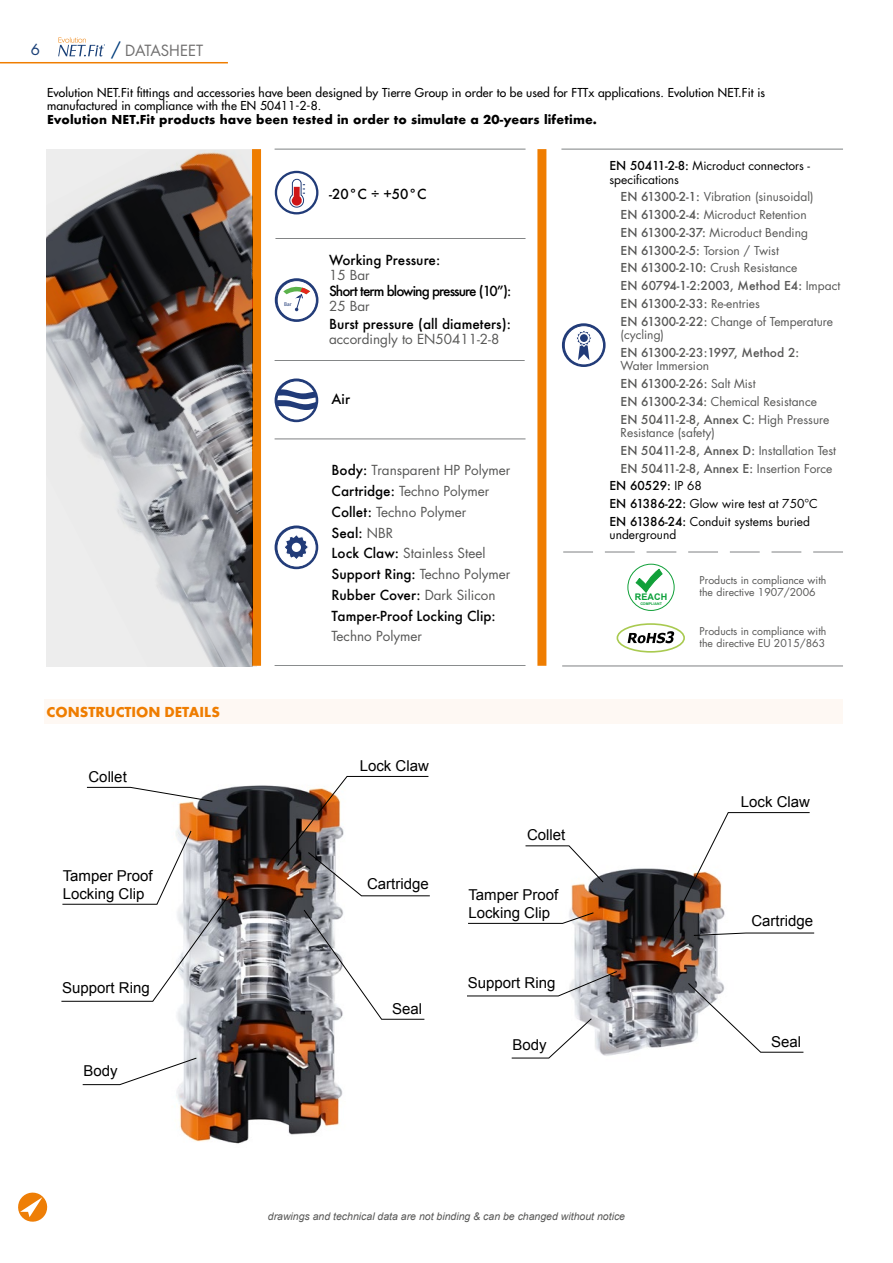
<style>
.page{position:relative;width:893px;height:1263px;background:#fff}
.page>*{position:absolute;margin:0;border:0;box-sizing:border-box;transform-origin:0 0}
.t1{font:15px/18px "Arial";color:#000}
.t2{font:15px "Futura T Bold";color:#ef7d00}
.t3{font:15px "Futura Std";color:#706f6f}
.t4{font:15px "Futura Std";color:#193f77}
.t5{font:13.5px/20.7px "Futura Std";color:#575756}
.t6{font:500 13.5px/20.7px "Futura";color:#000}
.t7{font:500 13.5px "Futura";letter-spacing:-.07em;color:#000}
.t8{font:12px/17.7px "Futura Std";color:#575756}
.t9{font:500 12px/17.7px "Futura";color:#575756}
.t10{font:500 12px/13.5px "Futura Std";letter-spacing:.01em;color:#000}
.t11{font:12px/13.5px "Futura Std";color:#000}
.t12{font:700 12px "Futura";letter-spacing:.01em;color:#000}
.t13{font:500 12px "Futura";color:#000}
.t14{font:10.5px/12px "Futura Std";color:#575756}
.t15{font:italic 10.5px "Arial";color:#575756}
.t16{font:700 9px "Arial";color:#0aa039}
.t17{font:5.55px "Myriad Pro";color:#213b78}
.t18{font:700 3.6px "Arial";color:#0aa039}
.t19{font:2.7px "Arial";color:#003d7c}
.s1{font-size:18px;color:#003d7c}
.s2{font-family:"Futura";font-weight:500;color:#000}
.s3{font-family:"Futura Std";font-weight:400;color:#575756}
.s4{font-family:"Futura";font-weight:500}
.s5{font-family:"Futura Std";font-weight:400}
</style>
<div class="page">
<hr style="left:0;top:62px;width:228px;height:1px;background:#ef7d00">
<img style="left:176px;top:775px;width:186px;height:369px">
<img style="left:569px;top:868px;width:152px;height:188px">
<svg style="left:86px;top:787px;width:127px;height:15px"></svg>
<svg style="left:525px;top:845px;width:79px;height:38px"></svg>
<svg style="left:468px;top:912px;width:126px;height:12px"></svg>
<svg style="left:82px;top:1057px;width:115px;height:28px"></svg>
<svg style="left:61px;top:830px;width:168px;height:172px"></svg>
<svg style="left:467px;top:970px;width:151px;height:27px"></svg>
<svg style="left:511px;top:1018px;width:81px;height:41px"></svg>
<svg style="left:303px;top:909px;width:122px;height:111px"></svg>
<svg style="left:687px;top:982px;width:117px;height:71px"></svg>
<svg style="left:276px;top:776px;width:154px;height:120px"></svg>
<svg style="left:663px;top:812px;width:152px;height:130px"></svg>
<hr style="left:275px;top:149px;width:250px;height:1px;background:#7e8182">
<div style="left:252px;top:149px;width:9px;height:517px;background:#ef7d00"></div>
<img style="left:46px;top:150px;width:206px;height:516px">
<div style="left:537px;top:149px;width:9px;height:517px;background:#ef7d00"></div>
<hr style="left:275px;top:439px;width:250px;height:1px;background:#7e8182">
<hr style="left:275px;top:665px;width:250px;height:1px;background:#7e8182">
<hr style="left:275px;top:238px;width:250px;height:1px;background:#7e8182">
<hr style="left:275px;top:360px;width:250px;height:1px;background:#7e8182">
<hr style="left:561px;top:149px;width:282px;height:1px;background:#7e8182">
<div style="left:275px;top:525px;width:43px;height:44px;background:#213b78;border-radius:50%"></div>
<div style="left:277px;top:528px;width:39px;height:39px;background:#fff;border-radius:50%"></div>
<div style="left:277px;top:528px;width:39px;height:39px;border:1px solid #213b78;border-radius:50%"></div>
<svg style="left:285px;top:535px;width:23px;height:24px"></svg>
<div style="left:292px;top:543px;width:9px;height:9px;background:#fff;border-radius:50%"></div>
<svg style="left:287px;top:178px;width:18px;height:33px"></svg>
<div style="left:275px;top:171px;width:43px;height:43px;border:2px solid #213b78;border-radius:50%"></div>
<svg style="left:275px;top:278px;width:43px;height:44px"></svg>
<div style="left:277px;top:281px;width:39px;height:39px;background:#fff;border-radius:50%"></div>
<div style="left:277px;top:280px;width:40px;height:40px;border:1px solid #213b78;border-radius:50%"></div>
<svg style="left:283px;top:281px;width:27px;height:30px"></svg>
<svg style="left:275px;top:378px;width:43px;height:44px"></svg>
<div style="left:277px;top:381px;width:39px;height:39px;background:#fff;border-radius:50%"></div>
<div style="left:277px;top:381px;width:39px;height:39px;border:1px solid #213b78;border-radius:50%"></div>
<svg style="left:276px;top:389px;width:41px;height:21px"></svg>
<hr style="left:562px;top:666px;width:281px;height:1px;background:#7e8182">
<svg style="left:562px;top:323px;width:44px;height:44px"></svg>
<div style="left:564px;top:326px;width:39px;height:39px;background:#fff;border-radius:50%"></div>
<div style="left:564px;top:325px;width:40px;height:40px;border:1px solid #213b78;border-radius:50%"></div>
<svg style="left:577px;top:331px;width:14px;height:29px"></svg>
<div style="left:578px;top:333px;width:11px;height:10px;border:1px solid #fff;border-radius:50%"></div>
<div style="left:580px;top:334px;width:8px;height:8px;background:#213b78;border-radius:50%"></div>
<svg style="left:563px;top:552px;width:280px;height:1px"></svg>
<svg style="left:58px;top:37px;width:46px;height:20px"></svg>
<div style="left:45px;top:699px;width:798px;height:24px;background:#fef8f3"></div>
<svg style="left:18px;top:1192px;width:29px;height:30px"></svg>
<div style="left:627px;top:564px;width:48px;height:47px;border:1px solid #11a039;border-radius:50%"></div>
<svg style="left:636px;top:569px;width:26px;height:23px"></svg>
<svg style="left:617px;top:624px;width:67px;height:28px"></svg>
<div style="left:617px;top:623px;width:68px;height:30px;border:2px solid #a9ca50;border-radius:50%"></div>
<svg style="left:628px;top:631px;width:46px;height:12px"></svg>
<p class="t4" style="left:31px;top:40px;width:11px">6</p>
<p class="t3" style="left:111px;top:41px;width:94px"><span class="s1">/</span> DATASHEET</p>
<p class="t19" style="left:104px;top:43px;width:4px">®</p>
<p class="t10" style="left:47px;top:86px;width:720px">Evolution NET.Fit fittings and accessories have been designed by Tierre Group in order to be used for FTTx applications. Evolution NET.Fit is manufactured in compliance with the EN 50411-2-8.</p>
<p class="t12" style="left:47px;top:111px;width:551px">Evolution NET.Fit products have been tested in order to simulate a 20-years lifetime.</p>
<p class="t2" style="left:47px;top:703px;width:175px">CONSTRUCTION DETAILS</p>
<p class="t1" style="left:88px;top:768px;width:40px">Collet</p>
<p class="t1" style="left:63px;top:866px;width:92px">Tamper Proof<br>Locking Clip</p>
<p class="t17" style="left:284px;top:301px;width:9px">Bar</p>
<p class="t6" style="left:329px;top:183px;width:99px">-20°C ÷ +50°C</p>
<p class="t6" style="left:329px;top:249px;width:113px">Working Pressure:</p>
<p class="t5" style="left:329px;top:265px;width:42px">15 Bar</p>
<p class="t7" style="left:329px;top:282px;width:184px">Short term blowing pressure (10”):</p>
<p class="t5" style="left:329px;top:296px;width:42px">25 Bar</p>
<p class="t6" style="left:329px;top:314px;width:183px">Burst pressure (all diameters):</p>
<p class="t5" style="left:329px;top:329px;width:172px">accordingly to EN50411-2-8</p>
<p class="t6" style="left:332px;top:389px;width:20px">Air</p>
<p class="t5" style="left:332px;top:460px;width:180px"><span class="s2">Body:</span> Transparent HP Polymer<br><span class="s2">Cartridge:</span> Techno Polymer<br><span class="s2">Collet:</span> Techno Polymer</p>
<p class="t6" style="left:332px;top:522px;width:63px">Seal: <span class="s3">NBR</span></p>
<p class="t5" style="left:332px;top:543px;width:180px"><span class="s2">Lock Claw:</span> Stainless Steel<br><span class="s2">Support Ring:</span> Techno Polymer</p>
<p class="t6" style="left:332px;top:584px;width:165px">Rubber Cover: <span class="s3">Dark Silicon<br></span>Tamper-Proof Locking Clip:</p>
<p class="t5" style="left:332px;top:626px;width:92px">Techno Polymer</p>
<p class="t1" style="left:360px;top:757px;width:71px">Lock Claw</p>
<p class="t1" style="left:367px;top:875px;width:63px">Cartridge</p>
<p class="t1" style="left:527px;top:826px;width:40px">Collet</p>
<p class="t1" style="left:468px;top:886px;width:92px">Tamper Proof<br>Locking Clip</p>
<p class="t1" style="left:62px;top:979px;width:89px">Support Ring</p>
<p class="t1" style="left:468px;top:973px;width:89px">Support Ring</p>
<p class="t1" style="left:84px;top:1062px;width:36px">Body</p>
<p class="t1" style="left:392px;top:999px;width:32px">Seal</p>
<p class="t1" style="left:513px;top:1036px;width:36px">Body</p>
<p class="t11" style="left:609px;top:159px;width:202px"><span class="s4">EN 50411-2-8:</span> Microduct connectors - specifications</p>
<p class="t8" style="left:621px;top:188px;width:194px"><span class="s4">EN 61300-2-1:</span> Vibration (sinusoidal)<br><span class="s4">EN 61300-2-4:</span> Microduct Retention <span class="s4">EN 61300-2-37:</span> Microduct Bending <span class="s4">EN 61300-2-5:</span> Torsion / Twist<br><span class="s4">EN 61300-2-10:</span> Crush Resistance</p>
<p class="t9" style="left:621px;top:277px;width:221px">EN 60794-1-2:2003, Method E4: <span class="s5">Impact<br></span>EN 61300-2-33: <span class="s5">Re-entries</span></p>
<p class="t8" style="left:621px;top:315px;width:214px;line-height:13.5px"><span class="s4">EN 61300-2-22:</span> Change of Temperature (cycling)</p>
<p class="t9" style="left:621px;top:343px;width:180px">EN 61300-2-23:1997, Method 2:</p>
<p class="t8" style="left:621px;top:357px;width:90px">Water Immersion</p>
<p class="t9" style="left:621px;top:375px;width:136px">EN 61300-2-26: <span class="s5">Salt Mist</span></p>
<p class="t8" style="left:621px;top:393px;width:198px"><span class="s4">EN 61300-2-34:</span> Chemical Resistance</p>
<p class="t9" style="left:621px;top:410px;width:210px">EN 50411-2-8, Annex C: <span class="s5">High Pressure</span></p>
<p class="t8" style="left:621px;top:424px;width:96px">Resistance (safety)</p>
<p class="t9" style="left:621px;top:441px;width:217px">EN 50411-2-8, Annex D: <span class="s5">Installation Test</span></p>
<p class="t9" style="left:621px;top:459px;width:213px">EN 50411-2-8, Annex E: <span class="s5">Insertion Force</span></p>
<p class="t13" style="left:609px;top:478px;width:94px">EN 60529: <span class="s5">IP 68</span></p>
<p class="t11" style="left:609px;top:495px;width:210px;line-height:17.7px"><span class="s4">EN 61386-22:</span> Glow wire test at 750°C<br><span class="s4">EN 61386-24:</span> Conduit systems buried</p>
<p class="t11" style="left:609px;top:528px;width:68px">underground</p>
<p class="t16" style="left:635px;top:590px;width:34px">REACH</p>
<p class="t18" style="left:640px;top:601px;width:23px">COMPLIANT</p>
<p class="t14" style="left:700px;top:574px;width:128px">Products in compliance with the directive 1907/2006</p>
<p class="t14" style="left:700px;top:626px;width:128px">Products in compliance with the directive EU 2015/863</p>
<p class="t1" style="left:741px;top:793px;width:71px">Lock Claw</p>
<p class="t1" style="left:751px;top:912px;width:63px">Cartridge</p>
<p class="t1" style="left:771px;top:1032px;width:32px">Seal</p>
<p class="t15" style="left:268px;top:1210px;width:359px">drawings and technical data are not binding &amp; can be changed without notice</p>
</div>
